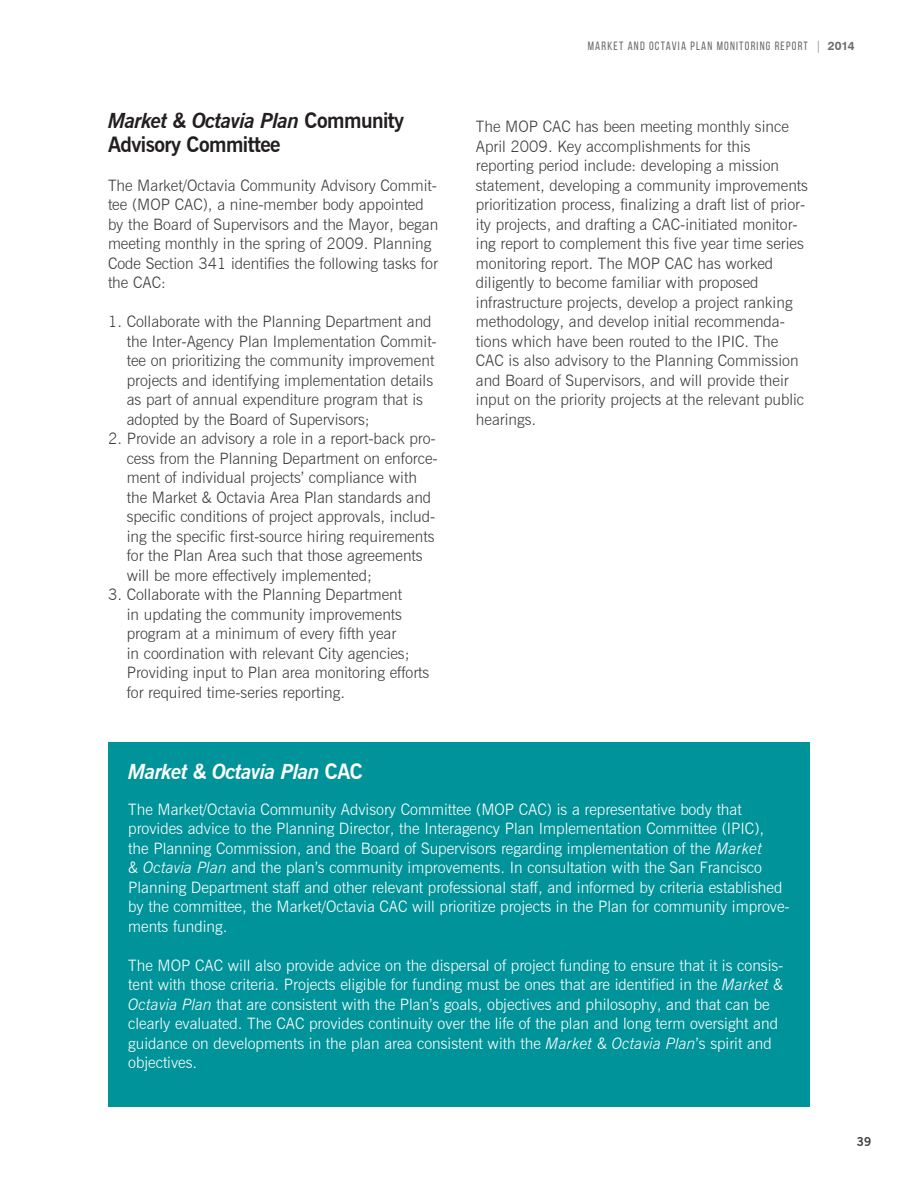
<style>
.page{position:relative;width:918px;height:1188px;background:#fff}
.page>*{position:absolute;margin:0;border:0;box-sizing:border-box;transform-origin:0 0}
.Header_1{font:700 21px/23.1px "News Gothic BT";letter-spacing:-.025em;color:#231f20}
.Header_1-2{font:italic 700 21px "News Gothic BT";letter-spacing:-.025em;color:#fff}
.Body_Text_1{font:300 15.75px/19.5px "News Gothic BT";color:#3e3e3f}
.Body_Text_1-2{font:300 15.75px/19.5px "News Gothic BT";color:#fff}
.Body_Text_2{font:300 15.75px/19.5px "News Gothic BT";color:#3e3e3f}
.t1{font:12px "Bebas Neue";letter-spacing:.1em;color:#6c6d70}
.t2{font:700 12px "News Gothic BT";color:#3e3e3f}
.s1{font-style:italic}
.s2{font-family:"Swiss 721 BT";font-weight:300}
.s3{font-family:"Swiss 721 BT";font-weight:700}
.s4{font-style:normal}
</style>
<div class="page">
<div style="left:108px;top:742px;width:702px;height:365px;background:#009399"></div>
<p class="Header_1" style="left:108px;top:109px;width:298px"><span class="s1">Market &amp; Octavia Plan</span> Community<br>Advisory Committee</p>
<p class="Body_Text_1" style="left:108px;top:175px;width:332px">The Market/Octavia Community Advisory Commit&shy;tee (MOP CAC), a nine-member body appointed by the Board of Supervisors and the Mayor, began meeting monthly in the spring of 2009. Planning Code Section 341 identifies the following tasks for the CAC:</p>
<p class="Body_Text_1" style="left:127px;top:312px;width:312px;text-indent:-19px">1. Collaborate with the Planning Department and the Inter-Agency Plan Implementation Commit&shy;tee on prioritizing the community improvement projects and identifying implementation details as part of annual expenditure program that is adopted by the Board of Supervisors;</p>
<p class="Body_Text_1" style="left:127px;top:429px;width:313px;text-indent:-19px">2. Provide an advisory a role in a report-back pro&shy;cess from the Planning Department on enforce&shy;ment of individual projects’ compliance with the Market &amp; Octavia Area Plan standards and specific conditions of project approvals, includ&shy;ing the specific first-source hiring requirements for the Plan Area such that those agreements will be more effectively implemented;</p>
<p class="Body_Text_2" style="left:127px;top:585px;width:304px;text-indent:-19px">3. Collaborate with the Planning Department<br>in updating the community improvements program at a minimum of every fifth year<br>in coordination with relevant City agencies; Providing input to Plan area monitoring efforts for required time-series reporting.</p>
<p class="t1" style="left:588px;top:39px;width:268px">MARKET AND OCTAVIA PLAN MONITORING REPORT <span class="s2">|</span> <span class="s3">2014</span></p>
<p class="Body_Text_1" style="left:476px;top:117px;width:334px">The MOP CAC has been meeting monthly since April 2009. Key accomplishments for this reporting period include: developing a mission statement, developing a community improvements prioritization process, finalizing a draft list of prior&shy;ity projects, and drafting a CAC-initiated monitor&shy;ing report to complement this five year time series monitoring report. The MOP CAC has worked diligently to become familiar with proposed infrastructure projects, develop a project ranking methodology, and develop initial recommenda&shy;tions which have been routed to the IPIC. The CAC is also advisory to the Planning Commission and Board of Supervisors, and will provide their input on the priority projects at the relevant public hearings.</p>
<p class="Header_1-2" style="left:128px;top:758px;width:236px">Market &amp; Octavia Plan <span class="s4">CAC</span></p>
<p class="Body_Text_1-2" style="left:128px;top:799px;width:663px">The Market/Octavia Community Advisory Committee (MOP CAC) is a representative body that provides advice to the Planning Director, the Interagency Plan Implementation Committee (IPIC),<br>the Planning Commission, and the Board of Supervisors regarding implementation of the <span class="s1">Market<br>&amp; Octavia Plan</span> and the plan’s community improvements. In consultation with the San Francisco Planning Department staff and other relevant professional staff, and informed by criteria established by the committee, the Market/Octavia CAC will prioritize projects in the Plan for community improve&shy;ments funding.</p>
<p class="Body_Text_1-2" style="left:128px;top:955px;width:657px">The MOP CAC will also provide advice on the dispersal of project funding to ensure that it is consis&shy;tent with those criteria. Projects eligible for funding must be ones that are identified in the <span class="s1">Market &amp; Octavia Plan</span> that are consistent with the Plan’s goals, objectives and philosophy, and that can be clearly evaluated. The CAC provides continuity over the life of the plan and long term oversight and guidance on developments in the plan area consistent with the <span class="s1">Market &amp; Octavia Plan</span>’s spirit and objectives.</p>
<p class="t2" style="left:857px;top:1134px;width:16px">39</p>
</div>
